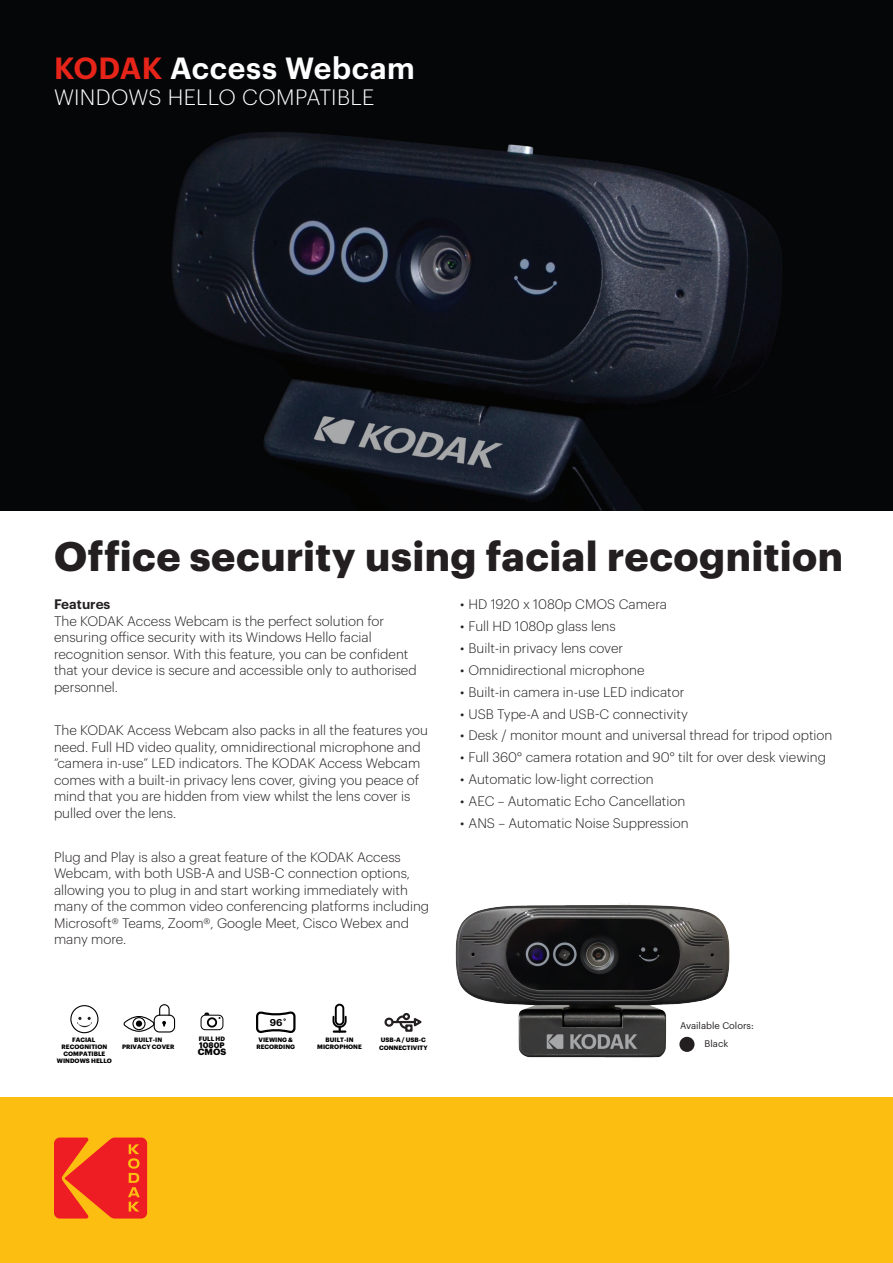
<style>
.page{position:relative;width:893px;height:1263px;background:#fff}
.page>*{position:absolute;margin:0;border:0;box-sizing:border-box;transform-origin:0 0}
.t1{font:700 40.5px "Graphik";letter-spacing:.015em;color:#231f20}
.t2{font:600 30px "Graphik";letter-spacing:.02em;color:#fff}
.t3{font:300 21.75px "Graphik";letter-spacing:.005em;color:#fff}
.t4{font:300 13.5px/16.5px "Graphik";color:#231f20}
.t5{font:600 13.5px "Graphik";color:#231f20}
.t6{font:600 9.75px "Graphik";color:#000001}
.t7{font:9.45px "Graphik";color:#231f20}
.t8{font:700 9px "Graphik";color:#000001}
.t9{font:700 7.95px "Graphik";color:#000001}
.t10{font:700 6.15px/7.1px "Graphik";color:#000001;text-align:center}
.s1{color:#e72419}
.s2{font-weight:700}
</style>
<div class="page">
<img style="left:0;top:0;width:893px;height:510px">
<div style="left:201px;top:1015px;width:22px;height:15px;border:1px solid #000001;border-radius:4px"></div>
<svg style="left:204px;top:1012px;width:5px;height:3px"></svg>
<div style="left:207px;top:1017px;width:10px;height:10px;border:2px solid #000001;border-radius:50%"></div>
<svg style="left:256px;top:1011px;width:40px;height:23px"></svg>
<div style="left:154px;top:1014px;width:21px;height:18px;border:1px solid #000001;border-radius:5px"></div>
<svg style="left:123px;top:1004px;width:47px;height:28px"></svg>
<div style="left:132px;top:1017px;width:14px;height:13px;border:1px solid #000001;border-radius:50%"></div>
<div style="left:136px;top:1020px;width:6px;height:7px;background:#000001;border-radius:50%"></div>
<div style="left:384px;top:1017px;width:10px;height:10px;border:2px solid #231f20;border-radius:50%"></div>
<div style="left:405px;top:1024px;width:8px;height:8px;border:2px solid #231f20"></div>
<hr style="left:393px;top:1021px;width:22px;height:2px;background:#231f20">
<svg style="left:395px;top:1013px;width:27px;height:17px"></svg>
<svg style="left:77px;top:1017px;width:15px;height:10px"></svg>
<div style="left:70px;top:1005px;width:28px;height:28px;border:1px solid #000001;border-radius:50%"></div>
<div style="left:335px;top:1004px;width:9px;height:21px;border:2px solid #000001;border-radius:4px"></div>
<svg style="left:332px;top:1015px;width:15px;height:18px"></svg>
<img style="left:455px;top:903px;width:275px;height:155px">
<div style="left:679px;top:1037px;width:15px;height:15px;background:#231f20;border-radius:50%"></div>
<div style="left:0;top:1097px;width:893px;height:166px;background:#fdbe12"></div>
<svg style="left:54px;top:1137px;width:93px;height:81px"></svg>
<p class="t2" style="left:54px;top:45px;width:362px"><span class="s1">KODAK</span> Access Webcam</p>
<p class="t3" style="left:54px;top:81px;width:322px">WINDOWS HELLO COMPATIBLE</p>
<p class="t1" style="left:54px;top:525px;width:791px">Office security using facial recognition</p>
<p class="t5" style="left:54px;top:594px;width:58px">Features</p>
<p class="t4" style="left:54px;top:611px;width:364px">The KODAK Access Webcam is the perfect solution for ensuring office security with its Windows Hello facial recognition sensor. With this feature, you can be confident that your device is secure and accessible only to authorised personnel.</p>
<p class="t4" style="left:54px;top:721px;width:376px">The KODAK Access Webcam also packs in all the features you need. Full HD video quality, omnidirectional microphone and “camera in-use” LED indicators. The KODAK Access Webcam comes with a built-in privacy lens cover, giving you peace of mind that you are hidden from view whilst the lens cover is pulled over the lens.</p>
<p class="t4" style="left:54px;top:847px;width:377px">Plug and Play is also a great feature of the KODAK Access Webcam, with both USB-A and USB-C connection options, allowing you to plug in and start working immediately with many of the common video conferencing platforms including Microsoft® Teams, Zoom®, Google Meet, Cisco Webex and many more.</p>
<p class="t4" style="left:460px;top:595px;width:209px">• HD 1920 x 1080p CMOS Camera</p>
<p class="t4" style="left:460px;top:617px;width:157px">• Full HD 1080p glass lens</p>
<p class="t4" style="left:460px;top:639px;width:165px">• Built-in privacy lens cover</p>
<p class="t4" style="left:460px;top:660px;width:186px">• Omnidirectional microphone</p>
<p class="t4" style="left:460px;top:682px;width:226px">• Built-in camera in-use LED indicator</p>
<p class="t4" style="left:460px;top:704px;width:229px">• USB Type-A and USB-C connectivity</p>
<p class="t4" style="left:460px;top:726px;width:374px">• Desk / monitor mount and universal thread for tripod option</p>
<p class="t4" style="left:460px;top:748px;width:367px">• Full 360° camera rotation and 90° tilt for over desk viewing</p>
<p class="t4" style="left:460px;top:770px;width:195px">• Automatic low-light correction</p>
<p class="t4" style="left:460px;top:792px;width:227px">• AEC – Automatic Echo Cancellation</p>
<p class="t4" style="left:460px;top:814px;width:230px">• ANS – Automatic Noise Suppression</p>
<p class="t6" style="left:270px;top:1015px;width:18px">96<span class="s2">˚</span></p>
<p class="t7" style="left:680px;top:1018px;width:75px">Available Colors:</p>
<p class="t10" style="left:199px;top:1034px;width:28px">FULL HD</p>
<p class="t9" style="left:199px;top:1038px;width:27px">1080P</p>
<p class="t8" style="left:198px;top:1045px;width:30px">CMOS</p>
<p class="t10" style="left:57px;top:1036px;width:57px">FACIAL<br>RECOGNITION<br>COMPATIBLE<br>WINDOWS HELLO</p>
<p class="t10" style="left:379px;top:1035px;width:50px;line-height:7.5px;text-align:left">USB-A / USB-C<br>CONNECTIVITY</p>
<p class="t10" style="left:256px;top:1036px;width:40px">VIEWING &amp;<br>RECORDING</p>
<p class="t10" style="left:122px;top:1036px;width:54px">BUILT-IN<br>PRIVACY COVER</p>
<p class="t10" style="left:317px;top:1036px;width:46px">BUILT-IN<br>MICROPHONE</p>
<p class="t7" style="left:705px;top:1036px;width:25px">Black</p>
</div>
